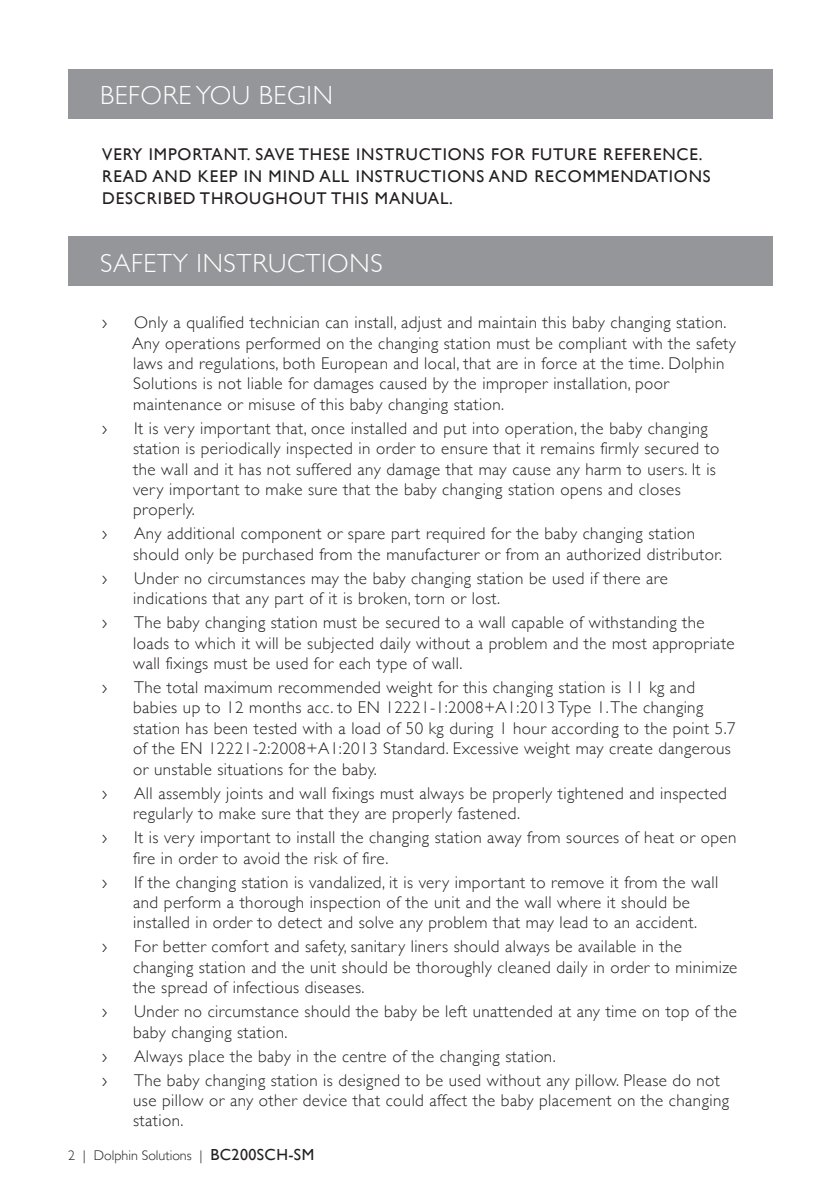
<style>
.page{position:relative;width:840px;height:1191px;background:#fff}
.page>*{position:absolute;margin:0;border:0;box-sizing:border-box;transform-origin:0 0}
.t1{font:300 26.2px "Gill Sans";letter-spacing:.025em;color:#fff}
.t2{font:300 18px "Gill Sans";color:#211e1e}
.t3{font:300 17px/20.4px "Gill Sans";letter-spacing:.025em;color:#231f20}
.t4{font:17px/22px "Gill Sans";letter-spacing:.05em;color:#231f20}
.t5{font:300 14px "Gill Sans";color:#231f20}
.s1{font-weight:400;font-size:16px}
</style>
<div class="page">
<div style="left:68px;top:69px;width:704px;height:49px;background:#949699"></div>
<div style="left:68px;top:236px;width:704px;height:50px;background:#949699"></div>
<h1 class="t1" style="left:100px;top:75px;width:234px">BEFORE YOU BEGIN</h1>
<p class="t4" style="left:102px;top:143px;width:609px">VERY IMPORTANT. SAVE THESE INSTRUCTIONS FOR FUTURE REFERENCE.<br>READ AND KEEP IN MIND ALL INSTRUCTIONS AND RECOMMENDATIONS<br>DESCRIBED THROUGHOUT THIS MANUAL.</p>
<h1 class="t1" style="left:100px;top:242px;width:284px">SAFETY INSTRUCTIONS</h1>
<p class="t2" style="left:102px;top:308px;width:7px">›</p>
<p class="t3" style="left:132px;top:311px;width:605px">Only a qualified technician can install, adjust and maintain this baby changing station.<br>Any operations performed on the changing station must be compliant with the safety laws and regulations, both European and local, that are in force at the time. Dolphin Solutions is not liable for damages caused by the improper installation, poor maintenance or misuse of this baby changing station.</p>
<p class="t2" style="left:102px;top:414px;width:7px">›</p>
<p class="t3" style="left:133px;top:417px;width:587px">It is very important that, once installed and put into operation, the baby changing station is periodically inspected in order to ensure that it remains firmly secured to the wall and it has not suffered any damage that may cause any harm to users. It is very important to make sure that the baby changing station opens and closes properly.</p>
<p class="t2" style="left:102px;top:519px;width:7px">›</p>
<p class="t3" style="left:133px;top:523px;width:590px">Any additional component or spare part required for the baby changing station should only be purchased from the manufacturer or from an authorized distributor.</p>
<p class="t2" style="left:102px;top:564px;width:7px">›</p>
<p class="t3" style="left:133px;top:567px;width:536px">Under no circumstances may the baby changing station be used if there are indications that any part of it is broken, torn or lost.</p>
<p class="t2" style="left:102px;top:608px;width:7px">›</p>
<p class="t3" style="left:133px;top:611px;width:602px">The baby changing station must be secured to a wall capable of withstanding the loads to which it will be subjected daily without a problem and the most appropriate wall fixings must be used for each type of wall.</p>
<p class="t2" style="left:102px;top:673px;width:7px">›</p>
<p class="t3" style="left:133px;top:676px;width:603px">The total maximum recommended weight for this changing station is 11 kg and babies up to 12 months acc. to EN 12221-1:2008+A1:2013 Type 1. The changing station has been tested with a load of 50 kg during 1 hour according to the point 5.7 of the EN 12221-2:2008+A1:2013 Standard. Excessive weight may create dangerous or unstable situations for the baby.</p>
<p class="t2" style="left:102px;top:778px;width:7px">›</p>
<p class="t3" style="left:133px;top:782px;width:595px">All assembly joints and wall fixings must always be properly tightened and inspected regularly to make sure that they are properly fastened.</p>
<p class="t2" style="left:102px;top:823px;width:7px">›</p>
<p class="t3" style="left:133px;top:826px;width:604px">It is very important to install the changing station away from sources of heat or open fire in order to avoid the risk of fire.</p>
<p class="t2" style="left:102px;top:867px;width:7px">›</p>
<p class="t3" style="left:133px;top:871px;width:586px">If the changing station is vandalized, it is very important to remove it from the wall and perform a thorough inspection of the unit and the wall where it should be installed in order to detect and solve any problem that may lead to an accident.</p>
<p class="t2" style="left:102px;top:932px;width:7px">›</p>
<p class="t3" style="left:133px;top:935px;width:605px">For better comfort and safety, sanitary liners should always be available in the changing station and the unit should be thoroughly cleaned daily in order to minimize the spread of infectious diseases.</p>
<p class="t2" style="left:102px;top:997px;width:7px">›</p>
<p class="t3" style="left:133px;top:1000px;width:605px">Under no circumstance should the baby be left unattended at any time on top of the baby changing station.</p>
<p class="t2" style="left:102px;top:1041px;width:7px">›</p>
<p class="t3" style="left:134px;top:1045px;width:423px">Always place the baby in the centre of the changing station.</p>
<p class="t2" style="left:102px;top:1065px;width:7px">›</p>
<p class="t3" style="left:133px;top:1069px;width:597px">The baby changing station is designed to be used without any pillow. Please do not use pillow or any other device that could affect the baby placement on the changing station.</p>
<p class="t5" style="left:68px;top:1144px;width:247px">2 | Dolphin Solutions | <span class="s1">BC200SCH-SM</span></p>
</div>
